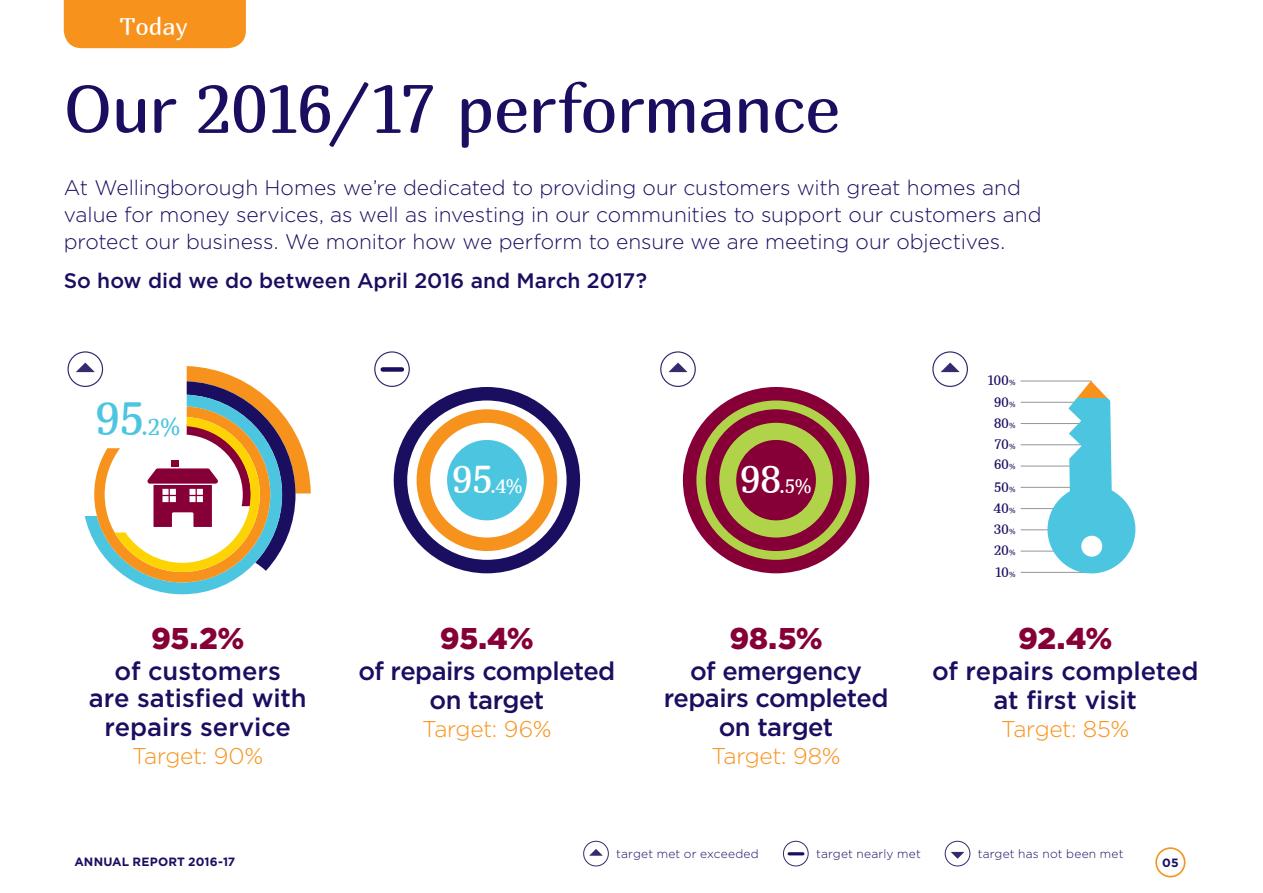
<style>
.page{position:relative;width:1263px;height:893px;background:#fff}
.page>*{position:absolute;margin:0;border:0;box-sizing:border-box;transform-origin:0 0}
.t1{font:67.5px "Marmelad";letter-spacing:-.015em;color:#1a0e60}
.t2{font:900 30px "Gotham";letter-spacing:-.015em;color:#860037}
.t3{font:500 25.5px/27.8px "Gotham";letter-spacing:-.015em;color:#1a0e60;text-align:center}
.t4{font:24px "Marmelad";color:#fff}
.t5{font:23.25px "Marmelad";color:#4cc6e0}
.t6{font:300 22.8px "Gotham";letter-spacing:-.015em;color:#f7931d}
.t7{font:300 21px/27px "Gotham";letter-spacing:-.005em;color:#1a0e60}
.t8{font:500 21px "Gotham";color:#1a0e60}
.t9{font:19.35px "Marmelad";color:#fff}
.t10{font:13.65px "Marmelad";letter-spacing:.01em;color:#1a0e60}
.t11{font:300 12px "Gotham";letter-spacing:.02em;color:#1a0e60}
.t12{font:700 12px "Gotham";letter-spacing:.01em;color:#1a0e60}
.s1{font-size:46.5px}
.s2{font-size:38.7px}
.s3{font-size:7.2px}
</style>
<div class="page">
<hr style="left:1021px;top:572px;width:70px;height:1px;background:#939598">
<hr style="left:1021px;top:551px;width:54px;height:1px;background:#939598">
<hr style="left:1021px;top:529px;width:54px;height:1px;background:#939598">
<hr style="left:1021px;top:508px;width:54px;height:1px;background:#939598">
<hr style="left:1021px;top:487px;width:54px;height:1px;background:#939598">
<hr style="left:1021px;top:466px;width:54px;height:1px;background:#939598">
<hr style="left:1021px;top:444px;width:70px;height:1px;background:#939598">
<hr style="left:1021px;top:423px;width:70px;height:1px;background:#939598">
<hr style="left:1021px;top:402px;width:62px;height:1px;background:#939598">
<hr style="left:1021px;top:381px;width:70px;height:1px;background:#939598">
<svg style="left:690px;top:394px;width:172px;height:173px;background:#a39243"></svg>
<div style="left:1155px;top:847px;width:30px;height:30px;border:2px solid #f7931d;border-radius:50%"></div>
<div style="left:64px;top:0;width:182px;height:48px;background:#f7931d"></div>
<div style="left:394px;top:387px;width:186px;height:186px;border:14px solid #1a0e60;border-radius:50%"></div>
<div style="left:417px;top:409px;width:140px;height:142px;border:14px solid #f7931d;border-radius:50%"></div>
<div style="left:447px;top:440px;width:80px;height:80px;background:#4cc6e0;border-radius:50%"></div>
<div style="left:683px;top:387px;width:186px;height:186px;border:14px solid #860037;border-radius:50%"></div>
<div style="left:706px;top:409px;width:140px;height:142px;border:14px solid #860037;border-radius:50%"></div>
<div style="left:736px;top:440px;width:80px;height:80px;background:#860037;border-radius:50%"></div>
<svg style="left:1047px;top:381px;width:89px;height:193px"></svg>
<div style="left:67px;top:351px;width:36px;height:36px;border:1px solid #342b6f;border-radius:50%"></div>
<svg style="left:76px;top:363px;width:235px;height:231px"></svg>
<div style="left:374px;top:351px;width:36px;height:36px;border:1px solid #342b6f;border-radius:50%"></div>
<div style="left:660px;top:351px;width:36px;height:36px;border:1px solid #342b6f;border-radius:50%"></div>
<svg style="left:668px;top:363px;width:19px;height:9px"></svg>
<div style="left:932px;top:351px;width:36px;height:36px;border:1px solid #342b6f;border-radius:50%"></div>
<svg style="left:941px;top:363px;width:19px;height:9px"></svg>
<div style="left:383px;top:367px;width:19px;height:5px;background:#1a0e60"></div>
<div style="left:583px;top:841px;width:26px;height:25px;border:1px solid #342b6f;border-radius:50%"></div>
<svg style="left:589px;top:849px;width:14px;height:7px"></svg>
<div style="left:783px;top:841px;width:26px;height:25px;border:1px solid #342b6f;border-radius:50%"></div>
<hr style="left:789px;top:852px;width:14px;height:3px;background:#1a0e60">
<div style="left:945px;top:841px;width:25px;height:25px;border:1px solid #342b6f;border-radius:50%"></div>
<svg style="left:951px;top:852px;width:13px;height:7px"></svg>
<p class="t4" style="left:120px;top:12px;width:69px">Today</p>
<h1 class="t1" style="left:64px;top:67px;width:778px">Our 2016/17 performance</h1>
<p class="t7" style="left:64px;top:173px;width:979px">At Wellingborough Homes we’re dedicated to providing our customers with great homes and value for money services, as well as investing in our communities to support our customers and protect our business. We monitor how we perform to ensure we are meeting our objectives.</p>
<p class="t8" style="left:64px;top:268px;width:585px">So how did we do between April 2016 and March 2017?</p>
<p class="t5" style="left:96px;top:412px;width:87px"><span class="s1">95</span>.2%</p>
<h2 class="t2" style="left:151px;top:618px;width:95px">95.2%</h2>
<p class="t3" style="left:89px;top:657px;width:219px">of customers<br>are satisfied with repairs service</p>
<p class="t6" style="left:132px;top:742px;width:133px">Target: 90%</p>
<p class="t9" style="left:452px;top:475px;width:72px"><span class="s2">95</span>.4%</p>
<p class="t9" style="left:740px;top:475px;width:73px"><span class="s2">98</span>.5%</p>
<h2 class="t2" style="left:440px;top:618px;width:95px">95.4%</h2>
<p class="t3" style="left:358px;top:656px;width:258px;line-height:28.5px">of repairs completed on target</p>
<p class="t6" style="left:422px;top:715px;width:131px">Target: 96%</p>
<h2 class="t2" style="left:729px;top:618px;width:95px">98.5%</h2>
<p class="t3" style="left:664px;top:657px;width:226px">of emergency repairs completed on target</p>
<p class="t6" style="left:711px;top:742px;width:131px">Target: 98%</p>
<p class="t10" style="left:987px;top:372px;width:30px">100<span class="s3">%</span></p>
<p class="t10" style="left:994px;top:393px;width:23px">90<span class="s3">%</span></p>
<p class="t10" style="left:994px;top:415px;width:23px">80<span class="s3">%</span></p>
<p class="t10" style="left:994px;top:436px;width:23px">70<span class="s3">%</span></p>
<p class="t10" style="left:994px;top:456px;width:23px">60<span class="s3">%</span></p>
<p class="t10" style="left:994px;top:478px;width:23px">50<span class="s3">%</span></p>
<p class="t10" style="left:994px;top:500px;width:23px">40<span class="s3">%</span></p>
<p class="t10" style="left:994px;top:521px;width:23px">30<span class="s3">%</span></p>
<p class="t10" style="left:994px;top:542px;width:23px">20<span class="s3">%</span></p>
<p class="t10" style="left:995px;top:563px;width:22px">10<span class="s3">%</span></p>
<h2 class="t2" style="left:1018px;top:618px;width:96px">92.4%</h2>
<p class="t3" style="left:932px;top:656px;width:268px;line-height:28.5px">of repairs completed at first visit</p>
<p class="t6" style="left:1001px;top:715px;width:129px">Target: 85%</p>
<p class="t11" style="left:616px;top:846px;width:144px">target met or exceeded</p>
<p class="t11" style="left:816px;top:846px;width:106px">target nearly met</p>
<p class="t11" style="left:978px;top:846px;width:147px">target has not been met</p>
<p class="t12" style="left:74px;top:854px;width:162px">ANNUAL REPORT 2016-17</p>
<p class="t12" style="left:1162px;top:854px;width:18px">05</p>
</div>
